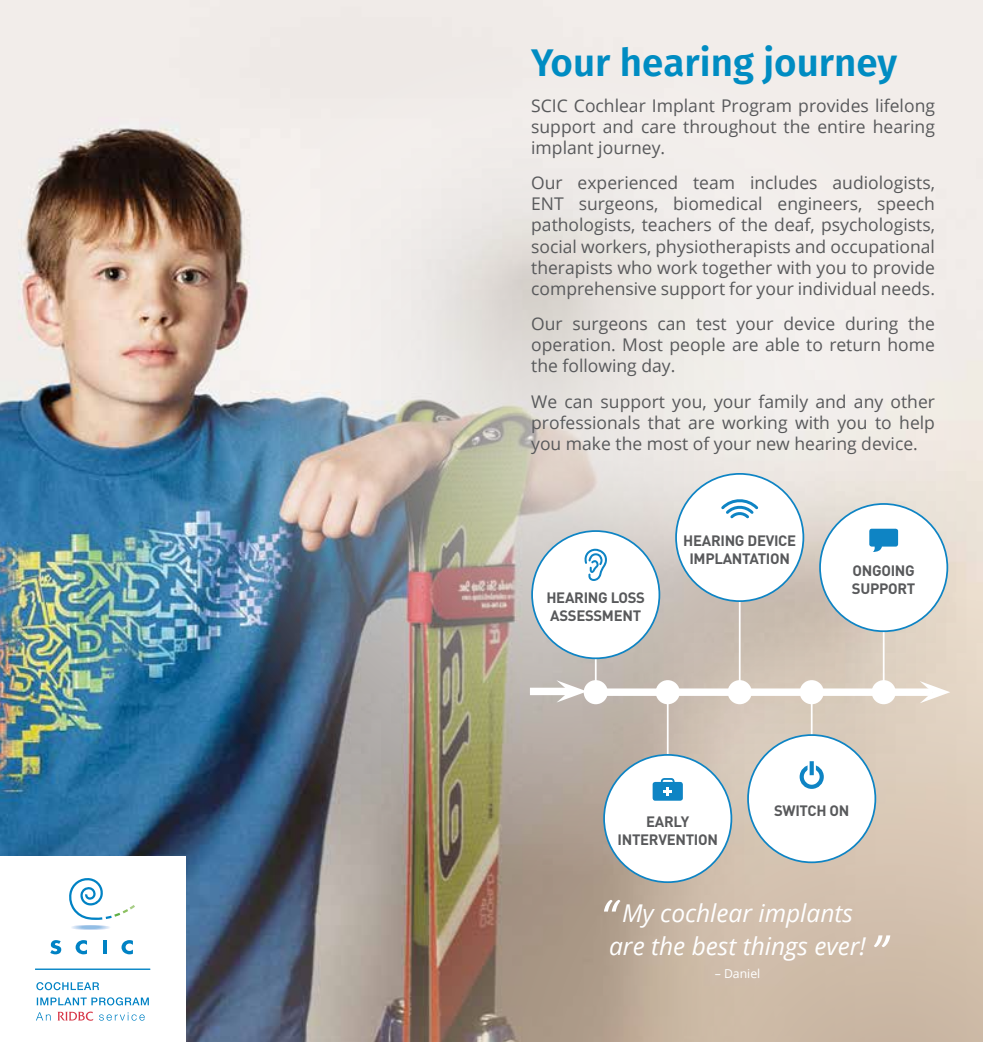
<style>
.page{position:relative;width:983px;height:1042px;background:#fff}
.page>*{position:absolute;margin:0;border:0;box-sizing:border-box;transform-origin:0 0}
.t1{font:600 38.5px "Fira Sans";color:#008cc2}
.t2{font:italic 24.5px/33.2px "Open Sans";color:#fff;text-align:center}
.t3{font:17.5px/21px "Open Sans";color:#58595b;text-align:justify}
.t4{font:700 14.88px/17.8px "DIN";letter-spacing:-.02em;color:#58595b;text-align:center}
.t5{font:12.25px "Open Sans";color:#fff}
</style>
<div class="page">
<img style="left:0;top:0;width:982px;height:1042px">
<svg style="left:381px;top:876px;width:601px;height:166px;background:#b9a492"></svg>
<img style="left:139px;top:28px;width:843px;height:848px">
<svg style="left:603px;top:900px;width:17px;height:11px"></svg>
<svg style="left:873px;top:935px;width:17px;height:12px"></svg>
<div style="left:598px;top:688px;width:334px;height:8px;background:#fff"></div>
<svg style="left:919px;top:681px;width:31px;height:22px"></svg>
<hr style="left:666px;top:687px;width:2px;height:84px;background:#fff">
<div style="left:655px;top:680px;width:24px;height:24px;background:#fff;border-radius:50%"></div>
<div style="left:604px;top:755px;width:127px;height:127px;background:#fff;border-radius:50%"></div>
<div style="left:652px;top:782px;width:30px;height:19px;background:#0e84c4;border-radius:3px"></div>
<div style="left:660px;top:778px;width:14px;height:13px;border:2px solid #0e84c4;border-radius:3px"></div>
<svg style="left:663px;top:787px;width:9px;height:8px"></svg>
<hr style="left:810px;top:687px;width:2px;height:86px;background:#fff">
<div style="left:799px;top:680px;width:24px;height:24px;background:#fff;border-radius:50%"></div>
<div style="left:747px;top:735px;width:128px;height:127px;background:#fff;border-radius:50%"></div>
<div style="left:799px;top:765px;width:24px;height:24px;border:4px solid #0e84c4;border-radius:50%"></div>
<svg style="left:807px;top:761px;width:8px;height:15px"></svg>
<svg style="left:809px;top:761px;width:4px;height:14px"></svg>
<hr style="left:882px;top:551px;width:2px;height:136px;background:#fff">
<div style="left:871px;top:680px;width:24px;height:24px;background:#fff;border-radius:50%"></div>
<div style="left:819px;top:504px;width:128px;height:127px;background:#fff;border-radius:50%"></div>
<div style="left:869px;top:529px;width:28px;height:17px;background:#0e84c4;border-radius:2px"></div>
<svg style="left:872px;top:546px;width:10px;height:6px"></svg>
<hr style="left:738px;top:512px;width:2px;height:175px;background:#fff">
<div style="left:727px;top:680px;width:24px;height:24px;background:#fff;border-radius:50%"></div>
<div style="left:676px;top:474px;width:127px;height:127px;background:#fff;border-radius:50%"></div>
<svg style="left:721px;top:499px;width:38px;height:20px"></svg>
<hr style="left:594px;top:581px;width:2px;height:106px;background:#fff">
<div style="left:583px;top:680px;width:24px;height:24px;background:#fff;border-radius:50%"></div>
<div style="left:532px;top:531px;width:127px;height:127px;background:#fff;border-radius:50%"></div>
<svg style="left:584px;top:549px;width:22px;height:32px"></svg>
<div style="left:530px;top:688px;width:39px;height:7px;background:#fff"></div>
<svg style="left:556px;top:680px;width:31px;height:22px"></svg>
<div style="left:0;top:857px;width:185px;height:185px;background:#fff"></div>
<svg style="left:69px;top:878px;width:66px;height:42px"></svg>
<div style="left:71px;top:925px;width:39px;height:5px;background:#e5ecf8;border-radius:50%"></div>
<svg style="left:72px;top:925px;width:37px;height:5px"></svg>
<hr style="left:76px;top:925px;width:30px;height:4px;background:#d0e0f4;border-radius:50%">
<hr style="left:76px;top:925px;width:29px;height:4px;background:#c8dcf0;border-radius:50%">
<svg style="left:77px;top:925px;width:27px;height:4px"></svg>
<hr style="left:78px;top:926px;width:26px;height:3px;background:#bed6ef;border-radius:50%">
<hr style="left:78px;top:926px;width:25px;height:3px;background:#b7d2ec;border-radius:50%">
<hr style="left:79px;top:926px;width:23px;height:3px;background:#b3d0eb;border-radius:50%">
<hr style="left:80px;top:926px;width:22px;height:2px;background:#acccea;border-radius:50%">
<svg style="left:81px;top:926px;width:19px;height:2px"></svg>
<svg style="left:50px;top:940px;width:11px;height:14px"></svg>
<svg style="left:76px;top:940px;width:11px;height:14px"></svg>
<hr style="left:103px;top:940px;width:3px;height:14px;background:#0082c4">
<svg style="left:121px;top:940px;width:12px;height:14px"></svg>
<svg style="left:99px;top:1012px;width:46px;height:8px"></svg>
<svg style="left:58px;top:1011px;width:35px;height:9px"></svg>
<svg style="left:36px;top:1012px;width:15px;height:8px"></svg>
<svg style="left:37px;top:997px;width:112px;height:8px"></svg>
<svg style="left:36px;top:982px;width:63px;height:8px"></svg>
<hr style="left:35px;top:969px;width:115px;height:1px;background:#0082c4">
<h1 class="t1" style="left:531px;top:31px;width:367px">Your hearing journey</h1>
<p class="t3" style="left:531px;top:94px;width:405px">SCIC Cochlear Implant Program provides lifelong support and care throughout the entire hearing implant journey.</p>
<p class="t3" style="left:531px;top:172px;width:405px">Our experienced team includes audiologists, ENT surgeons, biomedical engineers, speech pathologists, teachers of the deaf, psychologists, social workers, physiotherapists and occupational therapists who work together with you to provide comprehensive support for your individual needs.</p>
<p class="t3" style="left:531px;top:313px;width:405px">Our surgeons can test your device during the operation. Most people are able to return home the following day.</p>
<p class="t3" style="left:531px;top:391px;width:405px">We can support you, your family and any other professionals that are working with you to help you make the most of your new hearing device.</p>
<p class="t4" style="left:546px;top:588px;width:100px;text-align:left">HEARING LOSS<br>ASSESSMENT</p>
<p class="t4" style="left:683px;top:531px;width:114px">HEARING DEVICE<br>IMPLANTATION</p>
<p class="t4" style="left:851px;top:561px;width:65px;text-align:left">ONGOING<br>SUPPORT</p>
<p class="t4" style="left:617px;top:812px;width:102px">EARLY<br>INTERVENTION</p>
<p class="t4" style="left:773px;top:801px;width:77px">SWITCH ON</p>
<h2 class="t2" style="left:609px;top:896px;width:258px">My cochlear implants are the best things ever!</h2>
<p class="t5" style="left:714px;top:965px;width:47px">– Daniel</p>
</div>
